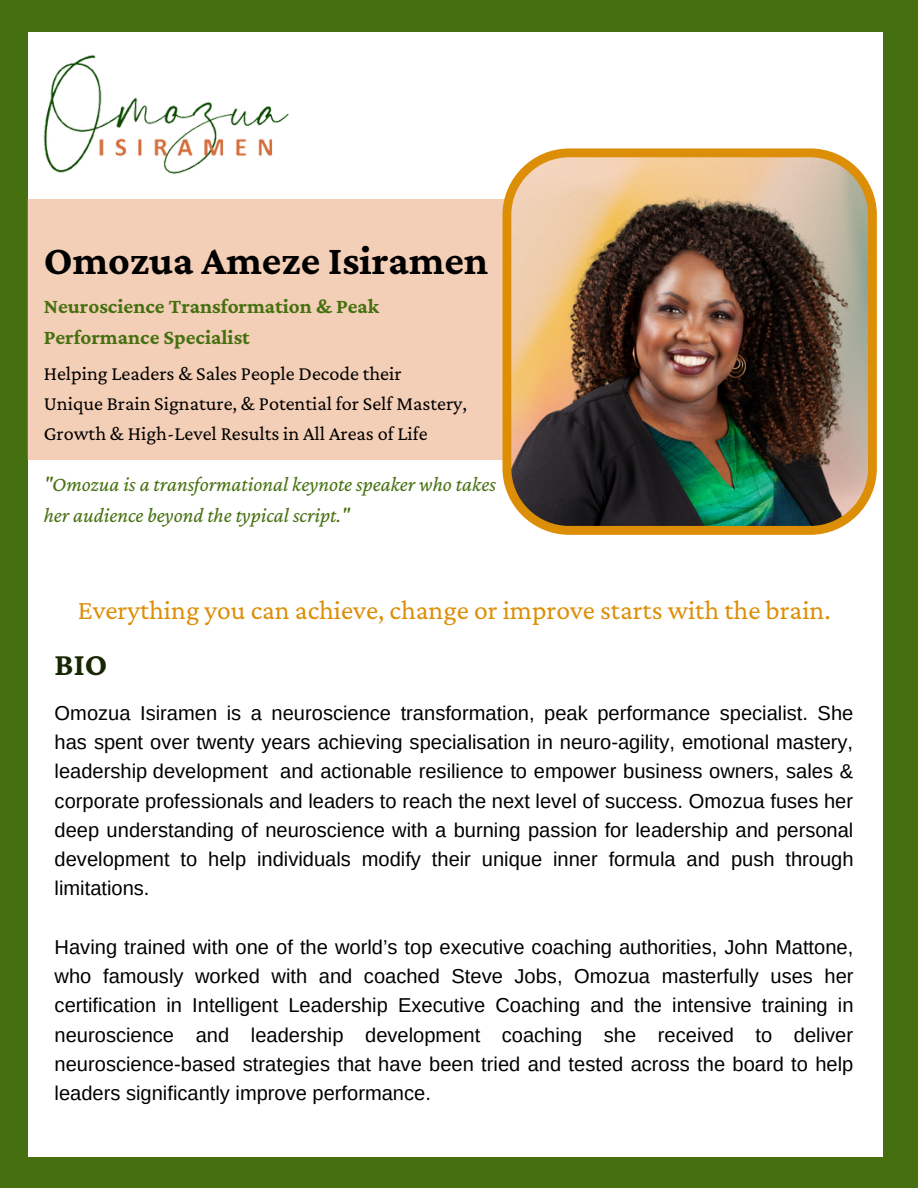
<style>
.page{position:relative;width:918px;height:1188px;background:#467010}
.page>*{position:absolute;margin:0;border:0;box-sizing:border-box;transform-origin:0 0}
.t1{font:700 41.85px "Crimson Pro";color:#000}
.t2{font:700 32.55px "Crimson Pro";color:#162701}
.t3{font:27.6px "Crimson Pro";color:#dd8e07}
.t4{font:italic 21.15px/31.5px "Crimson Pro";color:#467010}
.t5{font:700 21.15px/31.5px "Crimson Pro";color:#467010}
.t6{font:20.25px/30.2px "Crimson Pro";color:#000}
.t7{font:20.1px/29.2px "Arimo";color:#000;text-align:justify}
</style>
<div class="page">
<div style="left:28px;top:32px;width:855px;height:1125px;background:#fff"></div>
<div style="left:27px;top:199px;width:799px;height:261px;background:#f4cfb7"></div>
<img style="left:43px;top:54px;width:246px;height:120px">
<img style="left:502px;top:148px;width:375px;height:387px">
<h1 class="t1" style="left:44px;top:236px;width:446px">Omozua Ameze Isiramen</h1>
<p class="t5" style="left:44px;top:290px;width:337px">Neuroscience Transformation &amp; Peak<br>Performance Specialist</p>
<p class="t6" style="left:44px;top:358px;width:425px">Helping Leaders &amp; Sales People Decode their<br>Unique Brain Signature, &amp; Potential for Self Mastery,<br>Growth &amp; High-Level Results in All Areas of Life</p>
<p class="t4" style="left:44px;top:468px;width:454px">"Omozua is a transformational keynote speaker who takes her audience beyond the typical script."</p>
<h3 class="t3" style="left:78px;top:595px;width:755px">Everything you can achieve, change or improve starts with the brain.</h3>
<h2 class="t2" style="left:55px;top:646px;width:54px">BIO</h2>
<p class="t7" style="left:55px;top:698px;width:801px">Omozua Isiramen is a neuroscience transformation, peak performance specialist. She has spent over twenty years achieving specialisation in neuro-agility, emotional mastery, leadership development and actionable resilience to empower business owners, sales &amp; corporate professionals and leaders to reach the next level of success. Omozua fuses her deep understanding of neuroscience with a burning passion for leadership and personal development to help individuals modify their unique inner formula and push through limitations.</p>
<p class="t7" style="left:55px;top:932px;width:800px">Having trained with one of the world’s top executive coaching authorities, John Mattone, who famously worked with and coached Steve Jobs, Omozua masterfully uses her certification in Intelligent Leadership Executive Coaching and the intensive training in neuroscience and leadership development coaching she received to deliver neuroscience-based strategies that have been tried and tested across the board to help leaders significantly improve performance.</p>
</div>
